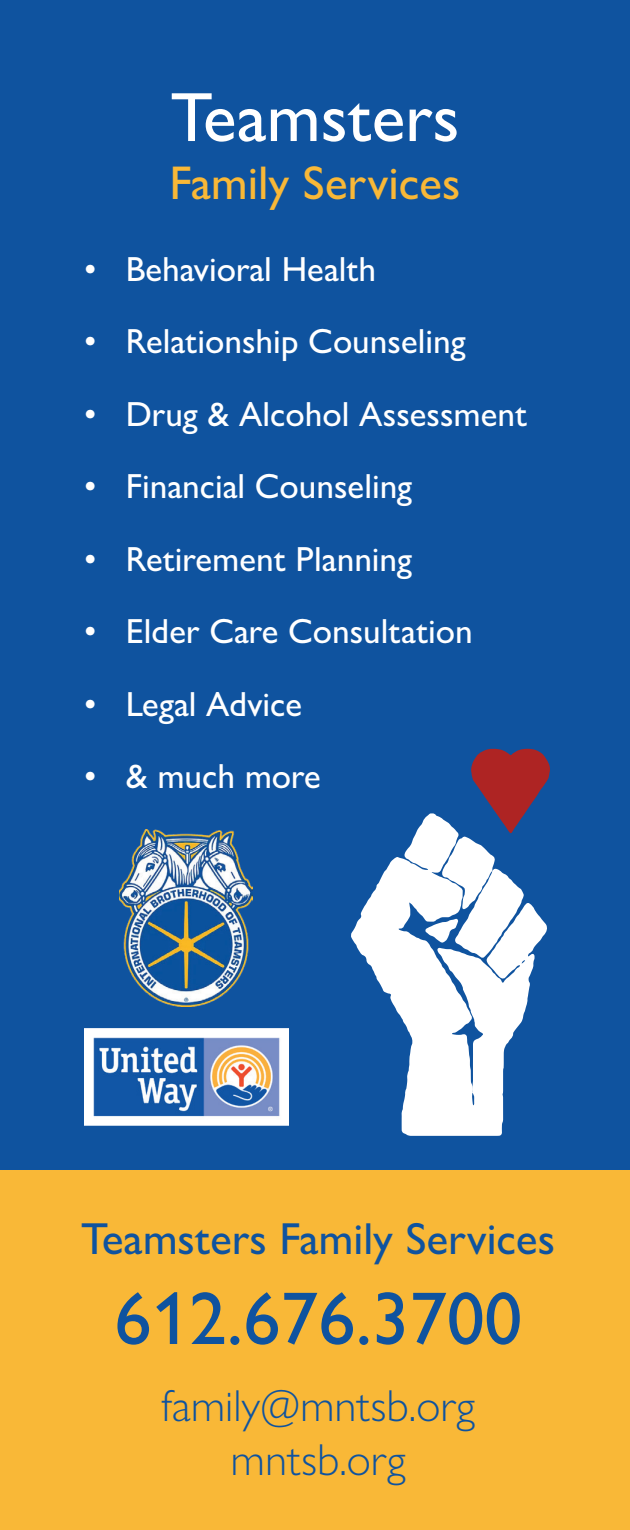
<style>
.page{position:relative;width:630px;height:1530px;background:#fff}
.page>*{position:absolute;margin:0;border:0;box-sizing:border-box;transform-origin:0 0}
.t1{font:500 75px "Gill Sans Nova";color:#0f539f}
.t2{font:500 70px "Gill Sans Nova";color:#fff}
.t3{font:500 47.5px "Gill Sans Nova";color:#f9b837}
.t4{font:300 45px/54px "Gill Sans Nova";color:#0f539f;text-align:center}
.t5{font:500 45px "Gill Sans Nova";color:#0f539f}
.t6{font:500 35px "Gill Sans Nova";color:#fff}
</style>
<div class="page">
<div style="left:0;top:1171px;width:630px;height:359px;background:#f9b837"></div>
<div style="left:0;top:0;width:630px;height:1170px;background:#0f539f"></div>
<img style="left:84px;top:1028px;width:204px;height:97px">
<img style="left:119px;top:830px;width:134px;height:176px">
<svg style="left:351px;top:818px;width:184px;height:318px;fill:#fff"></svg>
<svg style="left:425px;top:749px;width:125px;height:209px"></svg>
<h2 class="t2" style="left:171px;top:75px;width:290px">Teamsters</h2>
<h3 class="t3" style="left:169px;top:153px;width:293px">Family Services</h3>
<p class="t6" style="left:84px;top:247px;width:294px">• Behavioral Health</p>
<p class="t6" style="left:84px;top:320px;width:383px">• Relationship Counseling</p>
<p class="t6" style="left:84px;top:392px;width:445px">• Drug &amp; Alcohol Assessment</p>
<p class="t6" style="left:84px;top:465px;width:330px">• Financial Counseling</p>
<p class="t6" style="left:84px;top:537px;width:330px">• Retirement Planning</p>
<p class="t6" style="left:84px;top:610px;width:390px">• Elder Care Consultation</p>
<p class="t6" style="left:84px;top:682px;width:220px">• Legal Advice</p>
<p class="t6" style="left:84px;top:755px;width:238px">• &amp; much more</p>
<p class="t5" style="left:81px;top:1211px;width:475px">Teamsters Family Services</p>
<h1 class="t1" style="left:114px;top:1273px;width:409px">612.676.3700</h1>
<p class="t4" style="left:161px;top:1378px;width:315px">family@mntsb.org mntsb.org</p>
</div>
